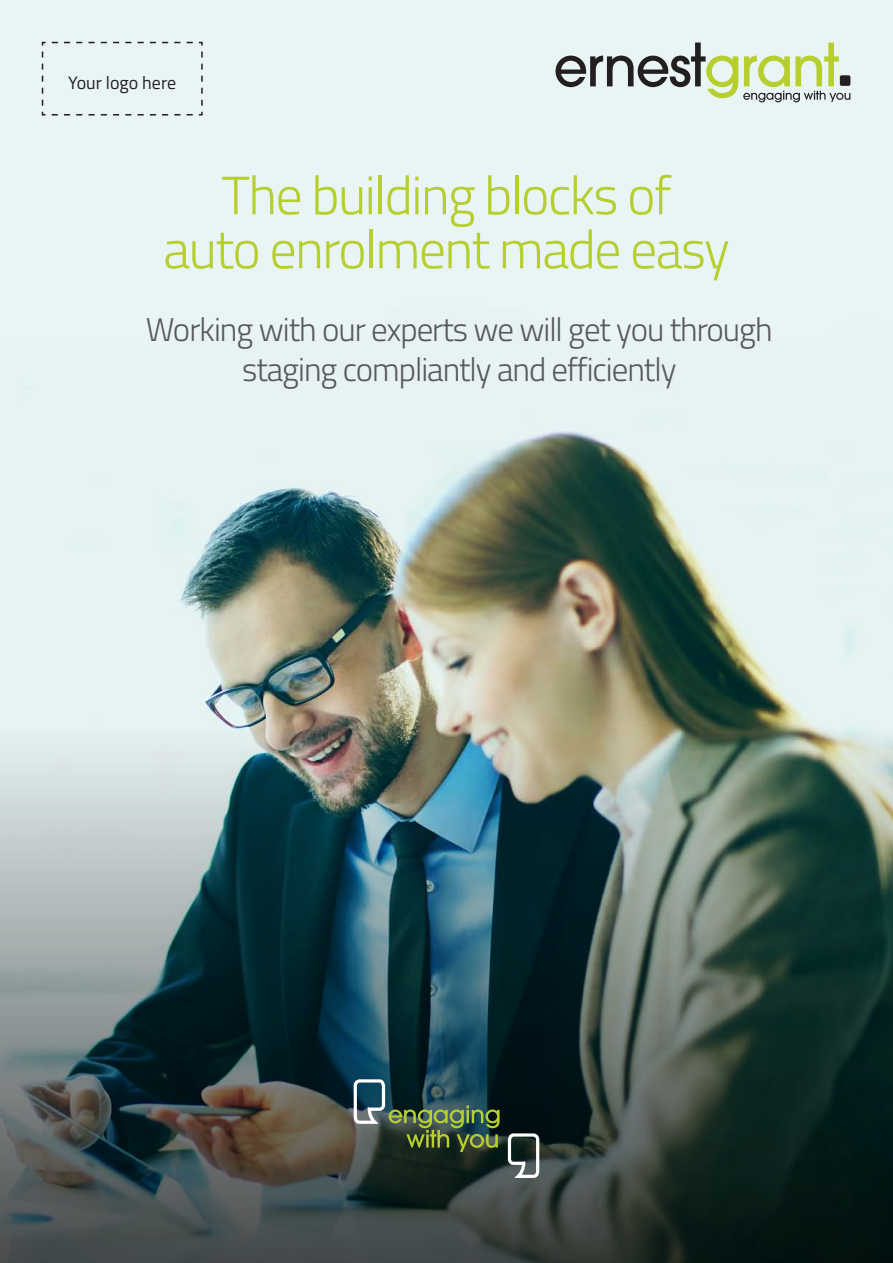
<style>
.page{position:relative;width:893px;height:1263px;background:#fff}
.page>*{position:absolute;margin:0;border:0;box-sizing:border-box;transform-origin:0 0}
.t1{font:300 54px/54px "Titillium Web";letter-spacing:-.03em;color:#b6cf2f;text-align:center}
.t2{font:300 33px/39.6px "Titillium Web";letter-spacing:-.03em;color:#58595b;text-align:center}
.t3{font:18px "Titillium Web";color:#231f20}
</style>
<div class="page">
<img style="left:0;top:0;width:893px;height:727px">
<img style="left:0;top:727px;width:893px;height:536px">
<svg style="left:506px;top:1132px;width:35px;height:47px"></svg>
<img style="left:352px;top:1078px;width:148px;height:74px">
<svg style="left:555px;top:43px;width:295px;height:59px"></svg>
<div style="left:840px;top:75px;width:10px;height:11px;background:#231f20;border-radius:2px"></div>
<div style="left:41px;top:41px;width:162px;height:75px;background:#e9f5f5"></div>
<p class="t3" style="left:68px;top:69px;width:109px">Your logo here</p>
<h1 class="t1" style="left:163px;top:166px;width:568px">The building blocks of<br>auto enrolment made easy</h1>
<p class="t2" style="left:146px;top:308px;width:628px">Working with our experts we will get you through staging compliantly and efficiently</p>
</div>
